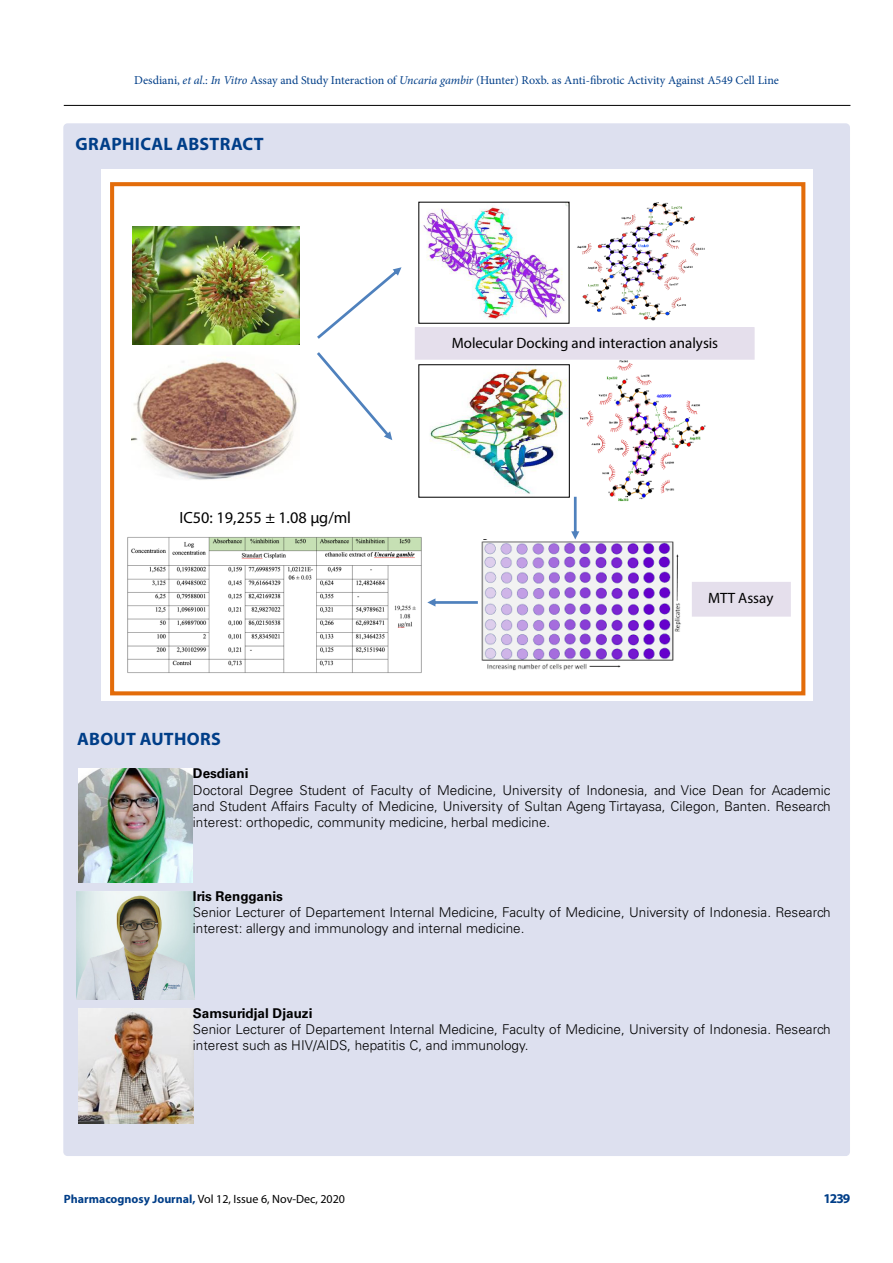
<style>
.page{position:relative;width:893px;height:1263px;background:#fff}
.page>*{position:absolute;margin:0;border:0;box-sizing:border-box;transform-origin:0 0}
.t1{font:700 18px "Myriad Pro";letter-spacing:.015em;color:#003e88}
.t2{font:16.2px "Myriad Pro";color:#000}
.t3{font:15px "Myriad Pro";color:#000}
.t4{font:300 13.5px/16.2px "Univers LT Std";color:#000}
.t5{font:700 13.5px "Univers LT Std";color:#000}
.t6{font:700 13.5px "Myriad Pro";color:#003e88}
.t7{font:12px "Minion Pro";color:#003e88}
.t8{font:12px "Myriad Pro";color:#000}
.s1{font-style:italic}
.s2{font-weight:700;color:#003e88}
</style>
<div class="page">
<hr style="left:64px;top:105px;width:786px;height:1px;background:#000">
<div style="left:63px;top:123px;width:787px;height:1033px;background:#dde0ef;border-radius:4px"></div>
<div style="left:101px;top:169px;width:711px;height:531px;background:#fff"></div>
<img style="left:132px;top:227px;width:167px;height:253px">
<img style="left:423px;top:204px;width:145px;height:116px">
<img style="left:577px;top:203px;width:128px;height:118px">
<img style="left:430px;top:368px;width:138px;height:126px">
<div style="left:418px;top:364px;width:152px;height:134px;border:1px solid #000"></div>
<img style="left:576px;top:360px;width:130px;height:142px">
<img style="left:127px;top:537px;width:295px;height:136px">
<svg style="left:317px;top:267px;width:84px;height:72px"></svg>
<svg style="left:317px;top:352px;width:75px;height:88px"></svg>
<img style="left:481px;top:539px;width:200px;height:132px">
<svg style="left:571px;top:497px;width:8px;height:42px"></svg>
<div style="left:415px;top:328px;width:339px;height:31px;background:#e5dfec"></div>
<div style="left:415px;top:327px;width:340px;height:33px;border:1px solid #e5dfec"></div>
<div style="left:692px;top:582px;width:98px;height:34px;background:#e5dfec"></div>
<div style="left:692px;top:582px;width:99px;height:35px;border:1px solid #e5dfec"></div>
<svg style="left:427px;top:598px;width:51px;height:8px"></svg>
<div style="left:110px;top:182px;width:695px;height:513px;border:4px solid #e36c0a"></div>
<img style="left:78px;top:769px;width:115px;height:114px">
<img style="left:76px;top:891px;width:119px;height:109px">
<img style="left:78px;top:1008px;width:115px;height:115px">
<p class="t7" style="left:134px;top:72px;width:646px">Desdiani, <span class="s1">et al</span>.: <span class="s1">In Vitro</span> Assay and Study Interaction of <span class="s1">Uncaria gambir</span> (Hunter) Roxb. as Anti-fibrotic Activity Against A549 Cell Line</p>
<h1 class="t1" style="left:75px;top:132px;width:190px">GRAPHICAL ABSTRACT</h1>
<p class="t2" style="left:180px;top:508px;width:173px">IC50: 19,255 ± 1.08 μg/ml</p>
<p class="t3" style="left:452px;top:334px;width:268px">Molecular Docking and interaction analysis</p>
<p class="t3" style="left:708px;top:588px;width:67px">MTT Assay</p>
<h1 class="t1" style="left:77px;top:727px;width:145px">ABOUT AUTHORS</h1>
<p class="t5" style="left:193px;top:766px;width:57px">Desdiani</p>
<p class="t4" style="left:193px;top:782px;width:639px;text-align:justify">Doctoral Degree Student of Faculty of Medicine, University of Indonesia, and Vice Dean for Academic and Student Affairs Faculty of Medicine, University of Sultan Ageng Tirtayasa, Cilegon, Banten. Research interest: orthopedic, community medicine, herbal medicine.</p>
<p class="t5" style="left:193px;top:888px;width:91px">Iris Rengganis</p>
<p class="t4" style="left:193px;top:904px;width:639px">Senior Lecturer of Departement Internal Medicine, Faculty of Medicine, University of Indonesia. Research interest: allergy and immunology and internal medicine.</p>
<p class="t5" style="left:193px;top:1005px;width:121px">Samsuridjal Djauzi</p>
<p class="t4" style="left:193px;top:1021px;width:639px">Senior Lecturer of Departement Internal Medicine, Faculty of Medicine, University of Indonesia. Research interest such as HIV/AIDS, hepatitis C, and immunology.</p>
<p class="t8" style="left:64px;top:1191px;width:283px"><span class="s2">Pharmacognosy Journal,</span> Vol 12, Issue 6, Nov-Dec, 2020</p>
<p class="t6" style="left:823px;top:1189px;width:29px">1239</p>
</div>
